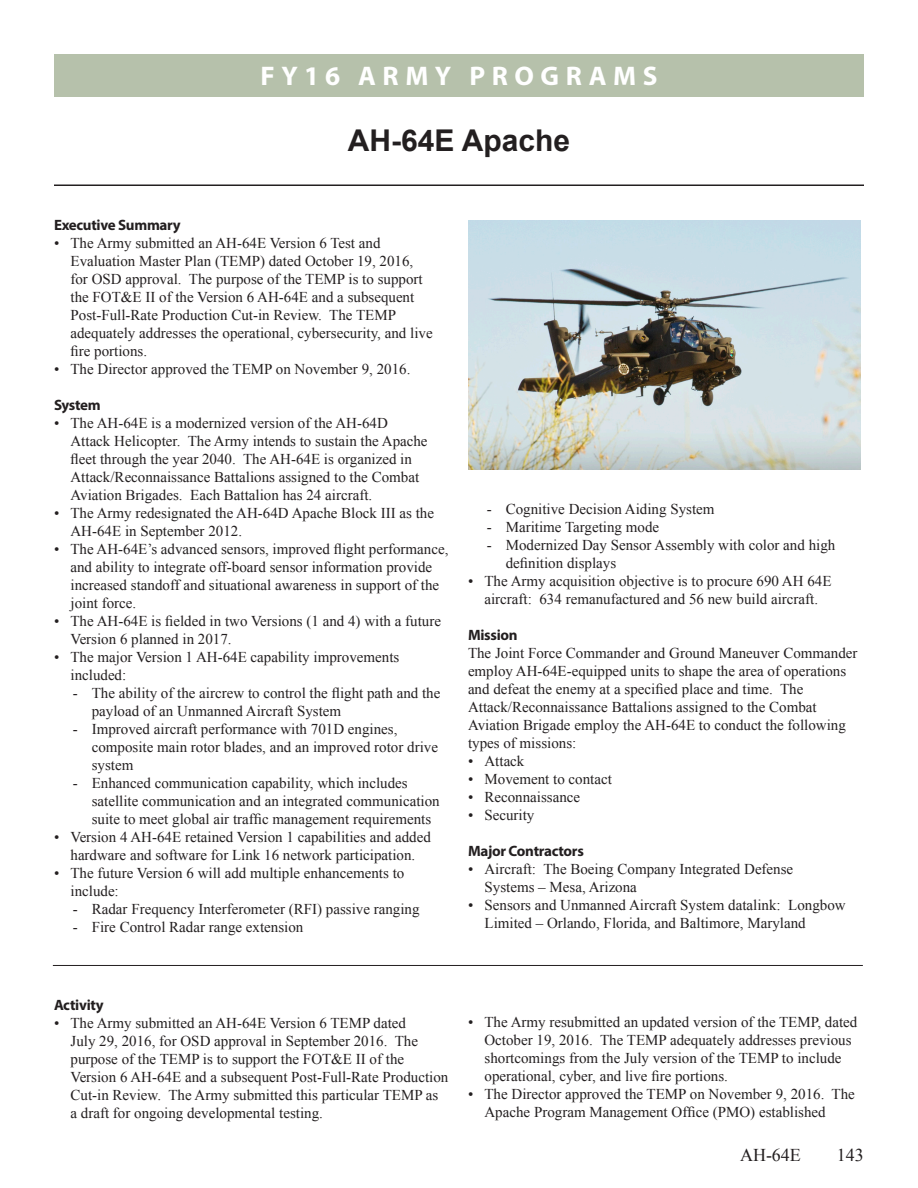
<style>
.page{position:relative;width:918px;height:1188px;background:#fff}
.page>*{position:absolute;margin:0;border:0;box-sizing:border-box;transform-origin:0 0}
.Program_Name{font:700 30px "Arial";color:#231f20}
.Centered_Heading{font:700 27px "Myriad Pro";letter-spacing:.24em;color:#fff}
.t1{font:18px "Times New Roman";color:#231f20}
.bullet_para{font:15px/18px "Times New Roman";color:#231f20}
.Heading{font:700 15px "Myriad Pro";letter-spacing:-.02em;color:#231f20}
</style>
<div class="page">
<hr style="left:53px;top:965px;width:810px;height:1px;background:#231f20">
<hr style="left:54px;top:184px;width:810px;height:2px;background:#231f20">
<div style="left:54px;top:54px;width:810px;height:43px;background:#b6c1ab"></div>
<img style="left:468px;top:221px;width:392px;height:249px">
<p class="Centered_Heading" style="left:261px;top:59px;width:398px">FY16 ARMY PROGRAMS</p>
<p class="Program_Name" style="left:348px;top:119px;width:224px">AH-64E Apache</p>
<p class="Heading" style="left:54px;top:215px;width:128px">Executive Summary</p>
<p class="bullet_para" style="left:71px;top:234px;width:364px;text-indent:-17px">• The Army submitted an AH-64E Version 6 Test and Evaluation Master Plan (TEMP) dated October 19, 2016, for OSD approval. The purpose of the TEMP is to support the FOT&amp;E II of the Version 6 AH-64E and a subsequent Post‑Full-Rate Production Cut-in Review. The TEMP adequately addresses the operational, cybersecurity, and live fire portions.</p>
<p class="bullet_para" style="left:54px;top:360px;width:358px">• The Director approved the TEMP on November 9, 2016.</p>
<p class="Heading" style="left:54px;top:395px;width:48px">System</p>
<p class="bullet_para" style="left:71px;top:414px;width:359px;text-indent:-17px">• The AH-64E is a modernized version of the AH-64D Attack Helicopter. The Army intends to sustain the Apache fleet through the year 2040. The AH-64E is organized in Attack/Reconnaissance Battalions assigned to the Combat Aviation Brigades. Each Battalion has 24 aircraft.</p>
<p class="bullet_para" style="left:71px;top:504px;width:365px;text-indent:-17px">• The Army redesignated the AH-64D Apache Block III as the<br>AH-64E in September 2012.</p>
<p class="bullet_para" style="left:71px;top:540px;width:379px;text-indent:-17px">• The AH-64E’s advanced sensors, improved flight performance, and ability to integrate off-board sensor information provide increased standoff and situational awareness in support of the joint force.</p>
<p class="bullet_para" style="left:71px;top:612px;width:372px;text-indent:-17px">• The AH-64E is fielded in two Versions (1 and 4) with a future<br>Version 6 planned in 2017.</p>
<p class="bullet_para" style="left:71px;top:648px;width:330px;text-indent:-17px">• The major Version 1 AH-64E capability improvements included:</p>
<p class="bullet_para" style="left:92px;top:684px;width:350px;text-indent:-19px">- The ability of the aircrew to control the flight path and the payload of an Unmanned Aircraft System</p>
<p class="bullet_para" style="left:92px;top:720px;width:348px;text-indent:-19px">- Improved aircraft performance with 701D engines, composite main rotor blades, and an improved rotor drive system</p>
<p class="bullet_para" style="left:92px;top:774px;width:349px;text-indent:-19px">- Enhanced communication capability, which includes satellite communication and an integrated communication suite to meet global air traffic management requirements</p>
<p class="bullet_para" style="left:54px;top:828px;width:378px;text-align:center">• Version 4 AH-64E retained Version 1 capabilities and added hardware and software for Link 16 network participation.</p>
<p class="bullet_para" style="left:71px;top:864px;width:335px;text-indent:-17px">• The future Version 6 will add multiple enhancements to include:</p>
<p class="bullet_para" style="left:73px;top:900px;width:348px">- Radar Frequency Interferometer (RFI) passive ranging</p>
<p class="bullet_para" style="left:73px;top:918px;width:232px">- Fire Control Radar range extension</p>
<p class="bullet_para" style="left:487px;top:499px;width:229px">- Cognitive Decision Aiding System</p>
<p class="bullet_para" style="left:487px;top:517px;width:174px">- Maritime Targeting mode</p>
<p class="bullet_para" style="left:506px;top:535px;width:331px;text-indent:-19px">- Modernized Day Sensor Assembly with color and high definition displays</p>
<p class="bullet_para" style="left:468px;top:571px;width:365px;text-align:center">• The Army acquisition objective is to procure 690 AH 64E aircraft: 634 remanufactured and 56 new build aircraft.</p>
<p class="Heading" style="left:468px;top:625px;width:51px">Mission</p>
<p class="bullet_para" style="left:468px;top:643px;width:391px">The Joint Force Commander and Ground Maneuver Commander employ AH-64E-equipped units to shape the area of operations and defeat the enemy at a specified place and time. The Attack/Reconnaissance Battalions assigned to the Combat Aviation Brigade employ the AH-64E to conduct the following types of missions:</p>
<p class="bullet_para" style="left:468px;top:751px;width:58px">• Attack</p>
<p class="bullet_para" style="left:468px;top:769px;width:145px">• Movement to contact</p>
<p class="bullet_para" style="left:468px;top:787px;width:114px">• Reconnaissance</p>
<p class="bullet_para" style="left:468px;top:805px;width:68px">• Security</p>
<p class="Heading" style="left:468px;top:841px;width:117px">Major Contractors</p>
<p class="bullet_para" style="left:485px;top:859px;width:310px;text-indent:-17px">• Aircraft: The Boeing Company Integrated Defense<br>Systems – Mesa, Arizona</p>
<p class="bullet_para" style="left:485px;top:895px;width:363px;text-indent:-17px">• Sensors and Unmanned Aircraft System datalink: Longbow<br>Limited – Orlando, Florida, and Baltimore, Maryland</p>
<p class="Heading" style="left:54px;top:995px;width:51px">Activity</p>
<p class="bullet_para" style="left:71px;top:1014px;width:379px;text-indent:-17px">• The Army submitted an AH-64E Version 6 TEMP dated<br>July 29, 2016, for OSD approval in September 2016. The purpose of the TEMP is to support the FOT&amp;E II of the Version 6 AH-64E and a subsequent Post-Full-Rate Production Cut-in Review. The Army submitted this particular TEMP as a draft for ongoing developmental testing.</p>
<p class="bullet_para" style="left:485px;top:1013px;width:374px;text-indent:-17px">• The Army resubmitted an updated version of the TEMP, dated October 19, 2016. The TEMP adequately addresses previous shortcomings from the July version of the TEMP to include operational, cyber, and live fire portions.</p>
<p class="bullet_para" style="left:485px;top:1085px;width:372px;text-indent:-17px">• The Director approved the TEMP on November 9, 2016. The<br>Apache Program Management Office (PMO) established</p>
<p class="t1" style="left:740px;top:1143px;width:62px">AH-64E</p>
<p class="t1" style="left:837px;top:1143px;width:28px">143</p>
</div>
